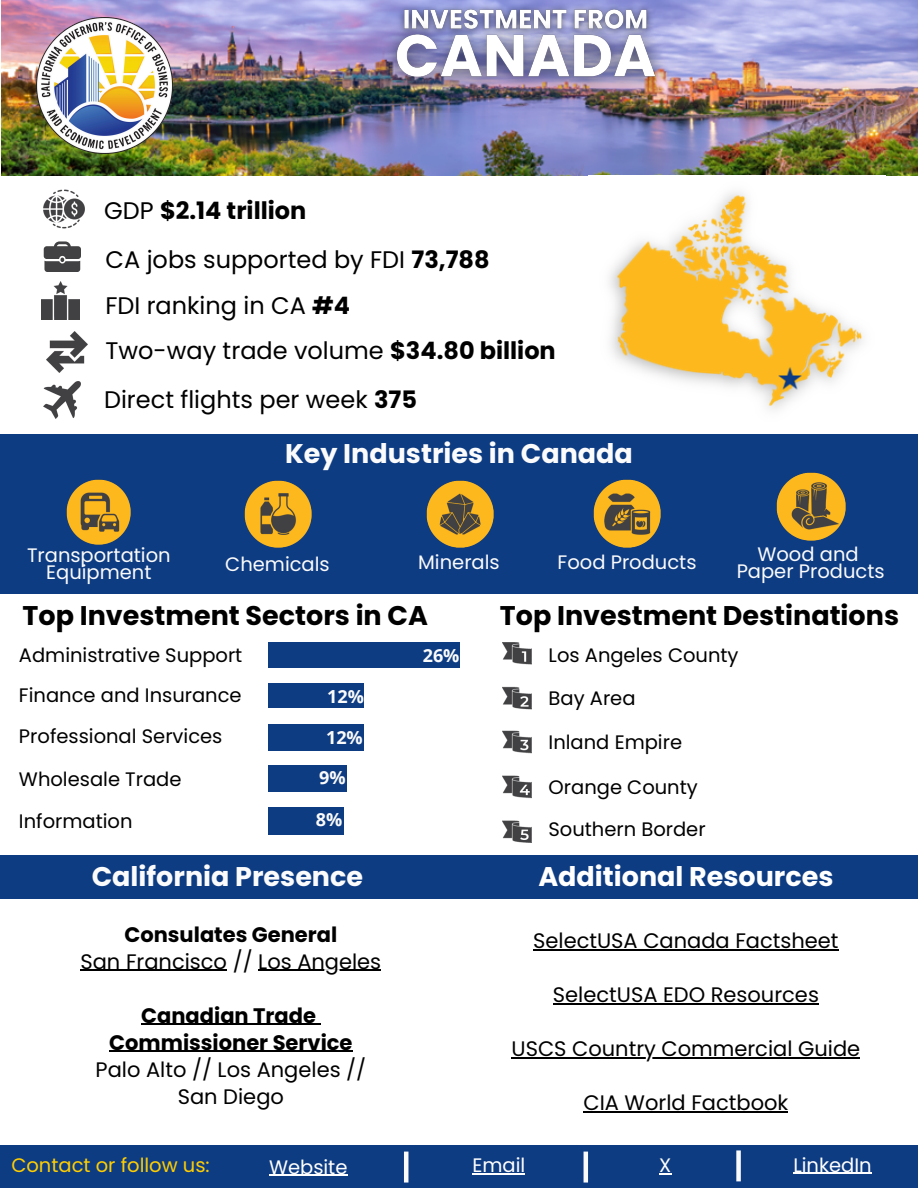
<style>
.page{position:relative;width:918px;height:1188px;background:#fff}
.page>*{position:absolute;margin:0;border:0;box-sizing:border-box;transform-origin:0 0}
.t1{font:700 27px "Poppins";color:#000}
.t2{font:700 27px "Poppins";color:#fbfbfb}
.t3{font:700 27px "Poppins";color:#fff}
.t4{font:24px "Poppins";color:#000}
.t5{font:700 24px "Poppins";color:#000}
.t6{font:21px/27px "Poppins";color:#000;text-align:center}
.t7{font:700 21px/27px "Poppins";color:#000;text-align:center}
.t8{font:19.5px "Poppins";color:#000}
.t9{font:19.5px/16.8px "Poppins";color:#fbfbfb;text-align:center}
.t10{font:19.5px "Poppins";color:#fff}
.t11{font:19.5px "Poppins";color:#ffce00}
.t12{font:700 18px "Open Sans";color:#fbfbfb}
.s1{font-weight:400}
.s2{font-weight:700}
</style>
<div class="page">
<img style="left:44px;top:189px;width:40px;height:40px">
<img style="left:44px;top:381px;width:37px;height:37px">
<img style="left:47px;top:332px;width:40px;height:40px">
<img style="left:41px;top:282px;width:39px;height:38px">
<svg style="left:44px;top:241px;width:37px;height:31px"></svg>
<div style="left:0;top:434px;width:918px;height:159px;background:#0e3c83"></div>
<div style="left:0;top:855px;width:918px;height:44px;background:#0e3c83"></div>
<img style="left:502px;top:643px;width:29px;height:200px">
<div style="left:268px;top:642px;width:192px;height:26px;background:#0e3c83"></div>
<div style="left:268px;top:683px;width:96px;height:25px;background:#0e3c83"></div>
<div style="left:268px;top:724px;width:96px;height:27px;background:#0e3c83"></div>
<img style="left:1px;top:0;width:917px;height:176px">
<img style="left:609px;top:192px;width:254px;height:218px">
<img style="left:36px;top:17px;width:136px;height:136px">
<img style="left:776px;top:472px;width:69px;height:69px">
<img style="left:67px;top:480px;width:64px;height:64px">
<div style="left:268px;top:765px;width:79px;height:27px;background:#0e3c83"></div>
<div style="left:268px;top:807px;width:76px;height:28px;background:#0e3c83"></div>
<div style="left:0;top:1146px;width:918px;height:42px;background:#0e3c83"></div>
<hr style="left:404px;top:1152px;width:4px;height:31px;background:#fbfbfb">
<hr style="left:584px;top:1152px;width:4px;height:31px;background:#fbfbfb">
<div style="left:736px;top:1150px;width:5px;height:31px;background:#fbfbfb"></div>
<hr style="left:269px;top:1175px;width:79px;height:1px;background:#fff">
<hr style="left:472px;top:1173px;width:53px;height:1px;background:#fff">
<svg style="left:659px;top:1173px;width:12px;height:1px"></svg>
<hr style="left:793px;top:1173px;width:79px;height:1px;background:#fff">
<img style="left:426px;top:480px;width:68px;height:68px">
<img style="left:593px;top:480px;width:68px;height:67px">
<img style="left:244px;top:480px;width:68px;height:68px">
<img style="left:393px;top:0;width:267px;height:11px">
<img style="left:371px;top:11px;width:310px;height:93px">
<hr style="left:533px;top:949px;width:306px;height:1px;background:#000">
<hr style="left:553px;top:1003px;width:266px;height:1px;background:#000">
<hr style="left:512px;top:1057px;width:348px;height:1px;background:#000">
<hr style="left:584px;top:1111px;width:204px;height:1px;background:#000">
<hr style="left:80px;top:970px;width:147px;height:1px;background:#000">
<hr style="left:258px;top:970px;width:123px;height:1px;background:#000">
<hr style="left:141px;top:1024px;width:175px;height:1px;background:#000">
<hr style="left:109px;top:1051px;width:243px;height:1px;background:#000">
<p class="t5" style="left:104px;top:193px;width:204px"><span class="s1">GDP</span> $2.14 trillion</p>
<h5 class="t4" style="left:106px;top:243px;width:386px">CA jobs supported by FDI <span class="s2">73,788</span></h5>
<h5 class="t4" style="left:105px;top:288px;width:246px">FDI ranking in CA <span class="s2">#4</span></h5>
<h5 class="t4" style="left:106px;top:334px;width:452px">Two-way trade volume <span class="s2">$34.80 billion</span></h5>
<h5 class="t4" style="left:104px;top:383px;width:314px">Direct flights per week <span class="s2">375</span></h5>
<h3 class="t2" style="left:285px;top:434px;width:349px">Key Industries in Canada</h3>
<h5 class="t9" style="left:225px;top:556px;width:106px">Chemicals</h5>
<h3 class="t9" style="left:737px;top:546px;width:150px">Wood and<br>Paper Products</h3>
<h5 class="t9" style="left:27px;top:547px;width:145px">Transportation<br>Equipment</h5>
<p class="t1" style="left:23px;top:597px;width:407px">Top Investment Sectors in CA</p>
<p class="t1" style="left:500px;top:597px;width:401px">Top Investment Destinations</p>
<p class="t9" style="left:418px;top:554px;width:83px">Minerals</p>
<h3 class="t9" style="left:558px;top:554px;width:140px">Food Products</h3>
<h5 class="t8" style="left:19px;top:642px;width:225px">Administrative Support</h5>
<h5 class="t12" style="left:423px;top:643px;width:38px">26%</h5>
<h5 class="t8" style="left:549px;top:642px;width:191px">Los Angeles County</h5>
<h5 class="t8" style="left:19px;top:682px;width:224px">Finance and Insurance</h5>
<p class="t8" style="left:19px;top:722px;width:205px">Professional Services</p>
<h4 class="t8" style="left:19px;top:765px;width:164px">Wholesale Trade</h4>
<h5 class="t12" style="left:327px;top:684px;width:38px">12%</h5>
<h5 class="t12" style="left:326px;top:725px;width:38px">12%</h5>
<h5 class="t12" style="left:319px;top:765px;width:28px">9%</h5>
<p class="t8" style="left:549px;top:685px;width:88px">Bay Area</p>
<h5 class="t8" style="left:549px;top:728px;width:135px">Inland Empire</h5>
<p class="t8" style="left:549px;top:773px;width:151px">Orange County</p>
<p class="t8" style="left:19px;top:807px;width:115px">Information</p>
<h3 class="t12" style="left:316px;top:807px;width:28px">8%</h3>
<h5 class="t8" style="left:548px;top:815px;width:159px">Southern Border</h5>
<p class="t2" style="left:92px;top:857px;width:273px">California Presence</p>
<h5 class="t3" style="left:538px;top:857px;width:297px">Additional Resources</h5>
<h5 class="t6" style="left:80px;top:921px;width:302px"><span class="s2">Consulates General<br></span>San Francisco // Los Angeles</h5>
<h5 class="t7" style="left:109px;top:1002px;width:245px">Canadian Trade<br>Commissioner Service</h5>
<h5 class="t6" style="left:96px;top:1056px;width:272px">Palo Alto // Los Angeles //<br>San Diego</h5>
<h5 class="t6" style="left:533px;top:927px;width:307px">SelectUSA Canada Factsheet</h5>
<h5 class="t6" style="left:553px;top:981px;width:268px">SelectUSA EDO Resources</h5>
<h5 class="t6" style="left:512px;top:1035px;width:350px">USCS Country Commercial Guide</h5>
<h5 class="t6" style="left:584px;top:1089px;width:206px">CIA World Factbook</h5>
<h5 class="t11" style="left:11px;top:1152px;width:200px">Contact or follow us:</h5>
<h4 class="t10" style="left:269px;top:1153px;width:80px">Website</h4>
<h4 class="t10" style="left:472px;top:1152px;width:54px">Email</h4>
<p class="t10" style="left:659px;top:1152px;width:14px">X</p>
<p class="t10" style="left:793px;top:1151px;width:80px">LinkedIn</p>
</div>
